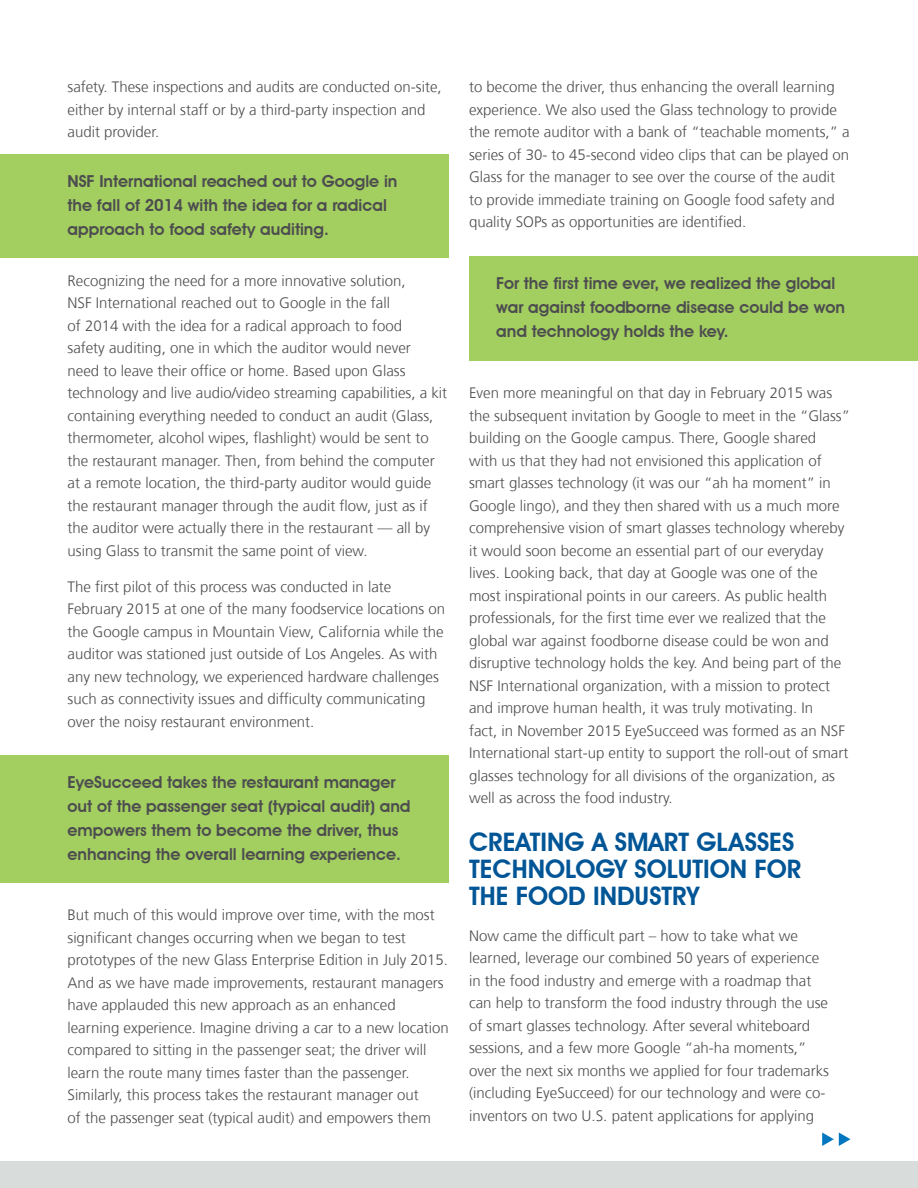
<style>
.page{position:relative;width:918px;height:1188px;background:#fff}
.page>*{position:absolute;margin:0;border:0;box-sizing:border-box;transform-origin:0 0}
.t1{font:600 25.5px/27px "Avant Garde IT Cby BT";color:#005596}
.t2{font:600 16.5px/24px "Avant Garde IT Cby BT";color:#4d4d4f}
.t3{font:300 15px/22.5px "Frutiger";color:#4d4d4f}
</style>
<div class="page">
<div style="left:0;top:1161px;width:918px;height:27px;background:#d8dcdb"></div>
<svg style="left:822px;top:1132px;width:29px;height:14px"></svg>
<div style="left:0;top:154px;width:449px;height:104px;background:#a3cf60"></div>
<div style="left:0;top:755px;width:449px;height:128px;background:#a3cf60"></div>
<div style="left:469px;top:256px;width:449px;height:105px;background:#a3cf60"></div>
<p class="t3" style="left:68px;top:76px;width:376px">safety. These inspections and audits are conducted on-site, either by internal staff or by a third-party inspection and audit provider.</p>
<p class="t2" style="left:68px;top:169px;width:332px">NSF International reached out to Google in the fall of 2014 with the idea for a radical approach to food safety auditing.</p>
<p class="t3" style="left:68px;top:270px;width:381px">Recognizing the need for a more innovative solution,<br>NSF International reached out to Google in the fall<br>of 2014 with the idea for a radical approach to food<br>safety auditing, one in which the auditor would never<br>need to leave their office or home. Based upon Glass technology and live audio/video streaming capabilities, a kit containing everything needed to conduct an audit (Glass, thermometer, alcohol wipes, flashlight) would be sent to the restaurant manager. Then, from behind the computer at a remote location, the third-party auditor would guide the restaurant manager through the audit flow, just as if the auditor were actually there in the restaurant — all by using Glass to transmit the same point of view.</p>
<p class="t3" style="left:68px;top:576px;width:379px">The first pilot of this process was conducted in late February 2015 at one of the many foodservice locations on the Google campus in Mountain View, California while the auditor was stationed just outside of Los Angeles. As with any new technology, we experienced hardware challenges such as connectivity issues and difficulty communicating over the noisy restaurant environment.</p>
<p class="t2" style="left:68px;top:770px;width:345px">EyeSucceed takes the restaurant manager out of the passenger seat (typical audit) and empowers them to become the driver, thus enhancing the overall learning experience.</p>
<p class="t3" style="left:68px;top:904px;width:383px">But much of this would improve over time, with the most significant changes occurring when we began to test prototypes of the new Glass Enterprise Edition in July 2015.<br>And as we have made improvements, restaurant managers have applauded this new approach as an enhanced learning experience. Imagine driving a car to a new location compared to sitting in the passenger seat; the driver will learn the route many times faster than the passenger.<br>Similarly, this process takes the restaurant manager out<br>of the passenger seat (typical audit) and empowers them</p>
<p class="t3" style="left:469px;top:76px;width:382px">to become the driver, thus enhancing the overall learning experience. We also used the Glass technology to provide the remote auditor with a bank of “teachable moments,” a series of 30- to 45-second video clips that can be played on Glass for the manager to see over the course of the audit to provide immediate training on Google food safety and quality SOPs as opportunities are identified.</p>
<p class="t2" style="left:496px;top:271px;width:350px">For the first time ever, we realized the global war against foodborne disease could be won and technology holds the key.</p>
<p class="t3" style="left:469px;top:382px;width:382px">Even more meaningful on that day in February 2015 was the subsequent invitation by Google to meet in the “Glass” building on the Google campus. There, Google shared<br>with us that they had not envisioned this application of smart glasses technology (it was our “ah ha moment” in Google lingo), and they then shared with us a much more comprehensive vision of smart glasses technology whereby it would soon become an essential part of our everyday lives. Looking back, that day at Google was one of the most inspirational points in our careers. As public health professionals, for the first time ever we realized that the global war against foodborne disease could be won and disruptive technology holds the key. And being part of the NSF International organization, with a mission to protect and improve human health, it was truly motivating. In<br>fact, in November 2015 EyeSucceed was formed as an NSF International start-up entity to support the roll-out of smart glasses technology for all divisions of the organization, as well as across the food industry.</p>
<h1 class="t1" style="left:469px;top:828px;width:334px">CREATING A SMART GLASSES<br>TECHNOLOGY SOLUTION FOR<br>THE FOOD INDUSTRY</h1>
<p class="t3" style="left:469px;top:924px;width:362px">Now came the difficult part – how to take what we learned, leverage our combined 50 years of experience in the food industry and emerge with a roadmap that can help to transform the food industry through the use of smart glasses technology. After several whiteboard sessions, and a few more Google “ah-ha moments,” over the next six months we applied for four trademarks (including EyeSucceed) for our technology and were co&shy;inventors on two U.S. patent applications for applying</p>
</div>
